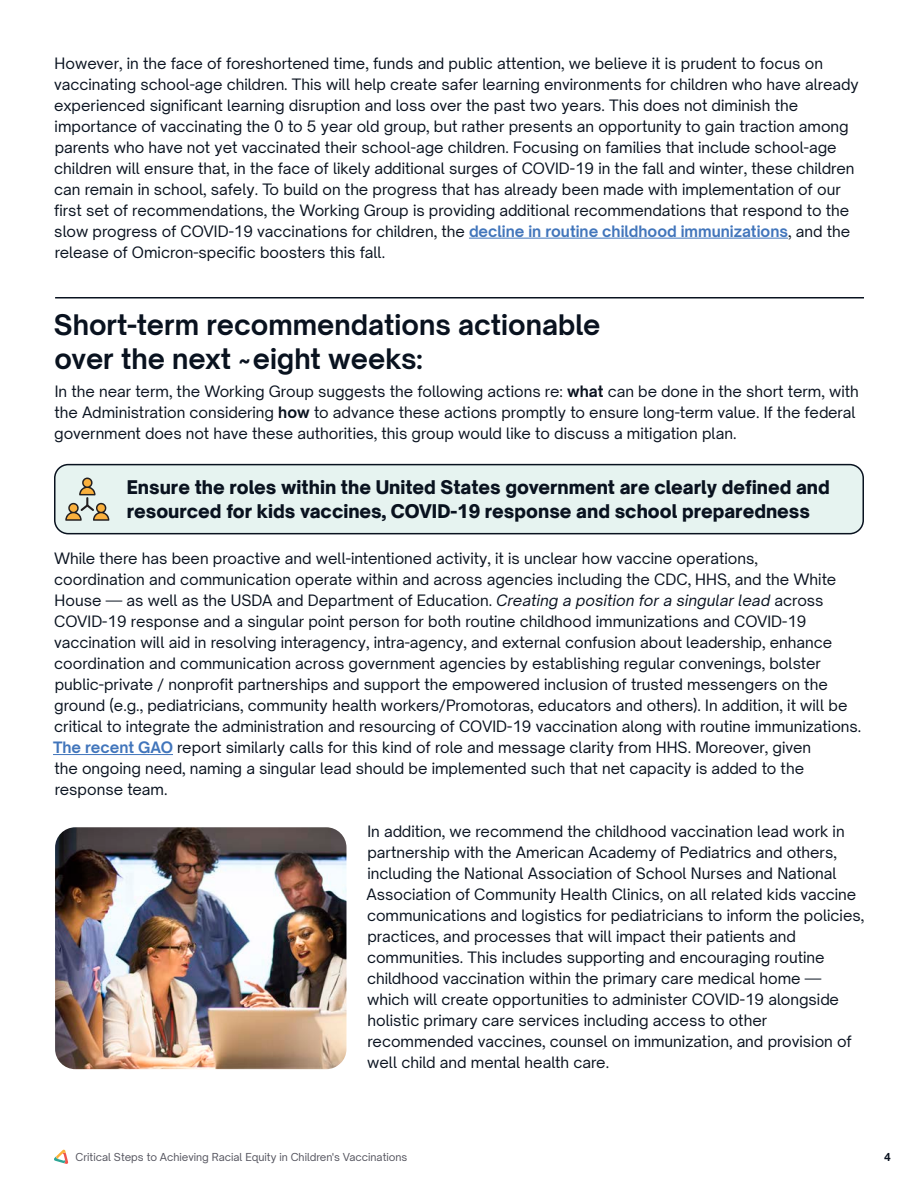
<style>
.page{position:relative;width:918px;height:1188px;background:#fff}
.page>*{position:absolute;margin:0;border:0;box-sizing:border-box;transform-origin:0 0}
.t1{font:700 27px/34.5px "Open Sauce Sans";color:#09121f}
.t2{font:900 18px/24px "Open Sauce Sans";color:#09121f}
.t3{font:15px/21px "Open Sauce Sans";color:#09121f}
.t4{font:10.5px "Open Sauce Sans";color:#54545e}
.t5{font:700 10.5px "Open Sauce Sans";color:#09121f}
.s1{font-weight:700;color:#4175bb}
.s2{font-weight:700}
.s3{font-style:italic}
</style>
<div class="page">
<svg style="left:54px;top:1149px;width:14px;height:15px"></svg>
<hr style="left:469px;top:238px;width:319px;height:1px;background:#4175bb">
<div style="left:55px;top:465px;width:808px;height:69px;background:#e6f3f0;border-radius:14px"></div>
<div style="left:54px;top:464px;width:810px;height:70px;border:2px solid #09121f;border-radius:14px"></div>
<hr style="left:55px;top:297px;width:809px;height:1px;background:#09121f">
<hr style="left:53px;top:754px;width:120px;height:1px;background:#4175bb">
<img style="left:55px;top:827px;width:291px;height:242px">
<svg style="left:65px;top:478px;width:44px;height:43px"></svg>
<p class="t3" style="left:54px;top:53px;width:806px">However, in the face of foreshortened time, funds and public attention, we believe it is prudent to focus on vaccinating school-age children. This will help create safer learning environments for children who have already experienced significant learning disruption and loss over the past two years. This does not diminish the importance of vaccinating the 0 to 5 year old group, but rather presents an opportunity to gain traction among parents who have not yet vaccinated their school-age children. Focusing on families that include school-age children will ensure that, in the face of likely additional surges of COVID-19 in the fall and winter, these children can remain in school, safely. To build on the progress that has already been made with implementation of our first set of recommendations, the Working Group is providing additional recommendations that respond to the slow progress of COVID-19 vaccinations for children, the <span class="s1">decline in routine childhood immunizations</span>, and the release of Omicron-specific boosters this fall.</p>
<p class="t1" style="left:54px;top:307px;width:548px">Short-term recommendations actionable over the next ~eight weeks:</p>
<p class="t3" style="left:54px;top:380px;width:806px">In the near term, the Working Group suggests the following actions re: <span class="s2">what</span> can be done in the short term, with the Administration considering <span class="s2">how</span> to advance these actions promptly to ensure long-term value. If the federal government does not have these authorities, this group would like to discuss a mitigation plan.</p>
<p class="t2" style="left:127px;top:475px;width:705px">Ensure the roles within the United States government are clearly defined and resourced for kids vaccines, COVID-19 response and school preparedness</p>
<p class="t3" style="left:53px;top:548px;width:810px">While there has been proactive and well-intentioned activity, it is unclear how vaccine operations,<br>coordination and communication operate within and across agencies including the CDC, HHS, and the White House — as well as the USDA and Department of Education. <span class="s3">Creating a position for a singular lead</span> across COVID-19 response and a singular point person for both routine childhood immunizations and COVID-19 vaccination will aid in resolving interagency, intra-agency, and external confusion about leadership, enhance coordination and communication across government agencies by establishing regular convenings, bolster public-private / nonprofit partnerships and support the empowered inclusion of trusted messengers on the ground (e.g., pediatricians, community health workers/Promotoras, educators and others). In addition, it will be critical to integrate the administration and resourcing of COVID-19 vaccination along with routine immunizations.<br><span class="s1">The recent GAO</span> report similarly calls for this kind of role and message clarity from HHS. Moreover, given<br>the ongoing need, naming a singular lead should be implemented such that net capacity is added to the response team.</p>
<p class="t3" style="left:366px;top:821px;width:499px">In addition, we recommend the childhood vaccination lead work in partnership with the American Academy of Pediatrics and others, including the National Association of School Nurses and National Association of Community Health Clinics, on all related kids vaccine communications and logistics for pediatricians to inform the policies, practices, and processes that will impact their patients and communities. This includes supporting and encouraging routine childhood vaccination within the primary care medical home — which will create opportunities to administer COVID-19 alongside holistic primary care services including access to other recommended vaccines, counsel on immunization, and provision of well child and mental health care.</p>
<p class="t4" style="left:76px;top:1150px;width:333px">Critical Steps to Achieving Racial Equity in Children's Vaccinations</p>
<p class="t5" style="left:884px;top:1150px;width:8px">4</p>
</div>
